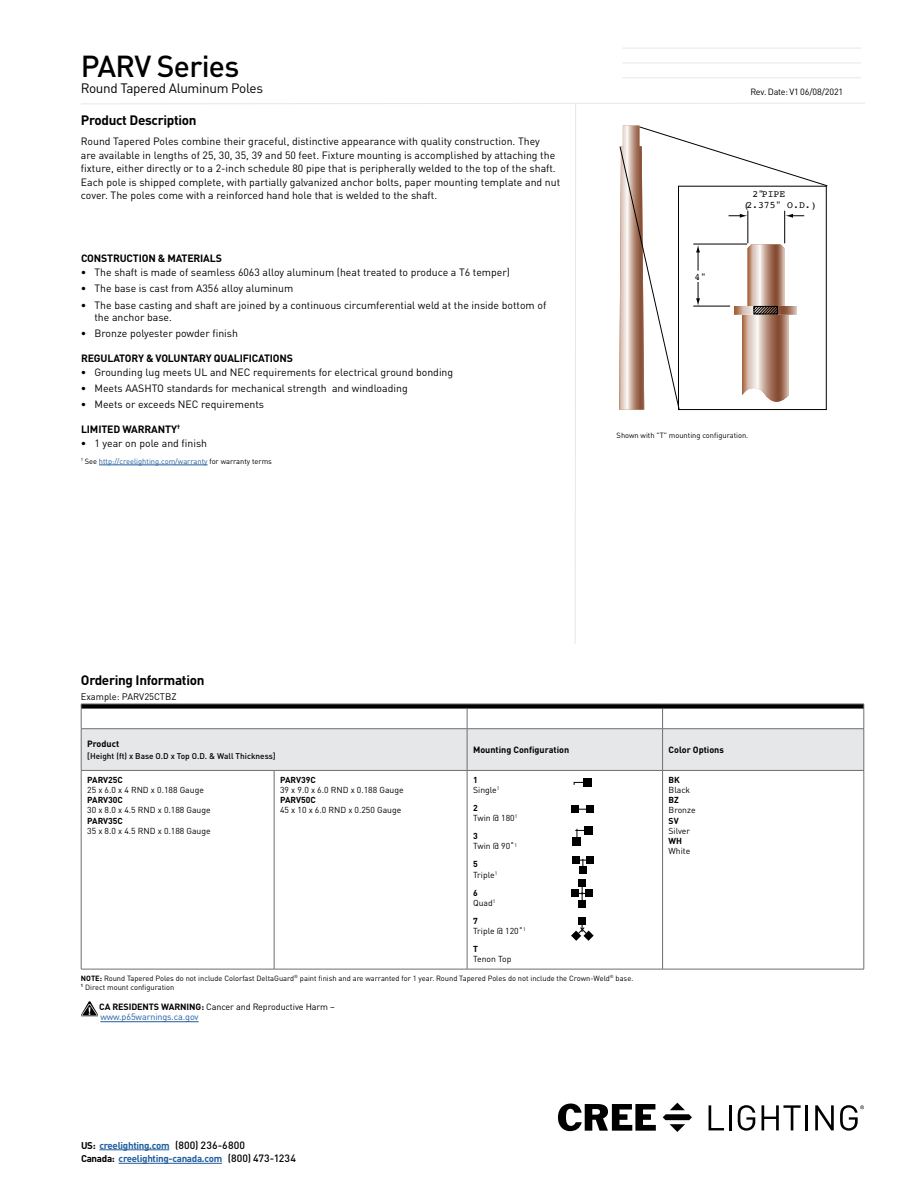
<style>
.page{position:relative;width:918px;height:1188px;background:#fff}
.page>*{position:absolute;margin:0;border:0;box-sizing:border-box;transform-origin:0 0}
.t1{font:500 30px "DINOT";letter-spacing:-.025em;color:#000}
.t2{font:700 13.5px "DINOT";letter-spacing:-.025em;color:#000}
.t3{font:13.5px "DINOT";letter-spacing:-.025em;color:#000}
.t4{font:10.5px/13.5px "DINOT";color:#000}
.t5{font:700 10.5px "DINOT";letter-spacing:-.015em;color:#000}
.t6{font:700 9.75px/13.5px "DINOT";letter-spacing:-.03em;color:#215e9e}
.t7{font:9.75px/11.7px "Courier";color:#000}
.t8{font:9.3px "DINOT";color:#000}
.t9{font:9px/10.5px "DINOT";letter-spacing:-.01em;color:#000}
.t10{font:700 9px "DINOT";color:#000}
.t11{font:8.7px/10.2px "DINOT";color:#000}
.t12{font:700 8.7px "DINOT";color:#000}
.t13{font:500 8.25px "DINOT";color:#000}
.t14{font:7.5px/9px "DINOT";color:#000}
.t15{font:7.5px "DINOT";color:#215e9e}
.s1{color:#000}
.s2{font-weight:700}
.s3{color:#215e9e}
.s4{font-weight:500;font-size:10.5px;color:#000}
</style>
<div class="page">
<svg style="left:81px;top:103px;width:784px;height:1px"></svg>
<hr style="left:99px;top:1149px;width:70px;height:1px;background:#215e9e">
<hr style="left:119px;top:1163px;width:103px;height:1px;background:#215e9e">
<svg style="left:709px;top:1105px;width:15px;height:25px"></svg>
<hr style="left:729px;top:1105px;width:2px;height:25px;background:#000">
<svg style="left:738px;top:1105px;width:17px;height:26px"></svg>
<svg style="left:762px;top:1105px;width:39px;height:25px"></svg>
<hr style="left:805px;top:1105px;width:3px;height:25px;background:#000">
<svg style="left:815px;top:1105px;width:19px;height:25px"></svg>
<svg style="left:558px;top:1104px;width:98px;height:27px"></svg>
<svg style="left:663px;top:1103px;width:29px;height:29px"></svg>
<svg style="left:840px;top:1105px;width:24px;height:26px"></svg>
<hr style="left:575px;top:103px;width:1px;height:541px;background:#e6e7e8">
<hr style="left:100px;top:1021px;width:99px;height:1px;background:#215e9e">
<img style="left:81px;top:1001px;width:17px;height:15px">
<hr style="left:622px;top:78px;width:239px;height:1px;background:#e6e7e8">
<hr style="left:622px;top:63px;width:239px;height:1px;background:#e6e7e8">
<hr style="left:622px;top:48px;width:239px;height:1px;background:#e6e7e8">
<svg style="left:619px;top:126px;width:208px;height:284px"></svg>
<svg style="left:81px;top:704px;width:784px;height:66px"></svg>
<hr style="left:81px;top:728px;width:193px;height:1px;background:#6d6e71">
<hr style="left:81px;top:729px;width:1px;height:41px;background:#6d6e71">
<hr style="left:274px;top:728px;width:193px;height:1px;background:#6d6e71">
<hr style="left:467px;top:728px;width:196px;height:1px;background:#6d6e71">
<hr style="left:467px;top:729px;width:1px;height:41px;background:#6d6e71">
<hr style="left:663px;top:728px;width:201px;height:1px;background:#6d6e71">
<hr style="left:662px;top:729px;width:1px;height:41px;background:#6d6e71">
<hr style="left:864px;top:729px;width:1px;height:41px;background:#6d6e71">
<hr style="left:81px;top:770px;width:193px;height:1px;background:#6d6e71">
<hr style="left:81px;top:771px;width:1px;height:198px;background:#6d6e71">
<hr style="left:274px;top:770px;width:193px;height:1px;background:#6d6e71">
<hr style="left:274px;top:771px;width:1px;height:198px;background:#6d6e71">
<hr style="left:467px;top:770px;width:196px;height:1px;background:#6d6e71">
<hr style="left:467px;top:771px;width:1px;height:198px;background:#6d6e71">
<hr style="left:663px;top:770px;width:201px;height:1px;background:#6d6e71">
<hr style="left:662px;top:771px;width:1px;height:198px;background:#6d6e71">
<hr style="left:864px;top:771px;width:1px;height:198px;background:#6d6e71">
<hr style="left:81px;top:969px;width:193px;height:1px;background:#6d6e71">
<hr style="left:274px;top:969px;width:193px;height:1px;background:#6d6e71">
<hr style="left:467px;top:969px;width:196px;height:1px;background:#6d6e71">
<hr style="left:663px;top:969px;width:201px;height:1px;background:#6d6e71">
<hr style="left:99px;top:465px;width:109px;height:1px;background:#215e9e">
<div style="left:583px;top:778px;width:8px;height:9px;background:#000"></div>
<div style="left:586px;top:805px;width:8px;height:8px;background:#000"></div>
<div style="left:571px;top:805px;width:8px;height:8px;background:#000"></div>
<div style="left:584px;top:826px;width:8px;height:9px;background:#000"></div>
<div style="left:573px;top:838px;width:8px;height:8px;background:#000"></div>
<svg style="left:575px;top:829px;width:9px;height:9px"></svg>
<div style="left:586px;top:856px;width:8px;height:8px;background:#000"></div>
<div style="left:572px;top:856px;width:7px;height:8px;background:#000"></div>
<div style="left:579px;top:867px;width:8px;height:7px;background:#000"></div>
<svg style="left:579px;top:859px;width:8px;height:8px"></svg>
<div style="left:578px;top:917px;width:8px;height:7px;background:#000"></div>
<svg style="left:571px;top:924px;width:23px;height:17px"></svg>
<div style="left:586px;top:889px;width:7px;height:8px;background:#000"></div>
<div style="left:571px;top:889px;width:8px;height:8px;background:#000"></div>
<div style="left:578px;top:900px;width:8px;height:7px;background:#000"></div>
<div style="left:578px;top:880px;width:8px;height:7px;background:#000"></div>
<svg style="left:579px;top:887px;width:7px;height:13px"></svg>
<h1 class="t1" style="left:81px;top:47px;width:160px">PARV Series</h1>
<p class="t3" style="left:81px;top:80px;width:184px">Round Tapered Aluminum Poles</p>
<p class="t2" style="left:81px;top:111px;width:117px">Product Description</p>
<p class="t4" style="left:81px;top:135px;width:481px">Round Tapered Poles combine their graceful, distinctive appearance with quality construction. They<br>are available in lengths of 25, 30, 35, 39 and 50 feet. Fixture mounting is accomplished by attaching the fixture, either directly or to a 2-inch schedule 80 pipe that is peripherally welded to the top of the shaft.<br>Each pole is shipped complete, with partially galvanized anchor bolts, paper mounting template and nut cover. The poles come with a reinforced hand hole that is welded to the shaft.</p>
<p class="t5" style="left:81px;top:251px;width:142px">CONSTRUCTION &amp; MATERIALS</p>
<p class="t4" style="left:81px;top:265px;width:431px">• The shaft is made of seamless 6063 alloy aluminum (heat treated to produce a T6 temper)</p>
<p class="t4" style="left:81px;top:282px;width:214px">• The base is cast from A356 alloy aluminum</p>
<p class="t4" style="left:95px;top:299px;width:453px;line-height:12px;text-indent:-14px">• The base casting and shaft are joined by a continuous circumferential weld at the inside bottom of the anchor base.</p>
<p class="t4" style="left:81px;top:326px;width:159px">• Bronze polyester powder finish</p>
<p class="t5" style="left:81px;top:351px;width:213px">REGULATORY &amp; VOLUNTARY QUALIFICATIONS</p>
<p class="t4" style="left:81px;top:365px;width:374px">• Grounding lug meets UL and NEC requirements for electrical ground bonding</p>
<p class="t4" style="left:81px;top:381px;width:328px">• Meets AASHTO standards for mechanical strength and windloading</p>
<p class="t4" style="left:81px;top:398px;width:185px">• Meets or exceeds NEC requirements</p>
<p class="t5" style="left:81px;top:422px;width:101px">LIMITED WARRANTY<sup>†</sup></p>
<p class="t4" style="left:81px;top:436px;width:128px">• 1 year on pole and finish</p>
<p class="t15" style="left:81px;top:456px;width:193px"><sup>†</sup> <span class="s1">See</span> http://creelighting.com/warranty <span class="s1">for warranty terms</span></p>
<p class="t9" style="left:750px;top:86px;width:94px">Rev. Date: V1 06/08/2021</p>
<p class="t7" style="left:695px;top:271px;width:13px">4"</p>
<p class="t7" style="left:744px;top:187px;width:74px;text-indent:9px">2"PIPE (2.375" O.D.)</p>
<p class="t14" style="left:617px;top:431px;width:133px">Shown with "T" mounting configuration.</p>
<p class="t2" style="left:81px;top:672px;width:125px">Ordering Information</p>
<p class="t8" style="left:81px;top:691px;width:97px">Example: PARV25CTBZ</p>
<p class="t10" style="left:87px;top:738px;width:34px">Product</p>
<p class="t13" style="left:87px;top:750px;width:190px">[Height (ft) x Base O.D x Top O.D. &amp; Wall Thickness]</p>
<p class="t12" style="left:87px;top:774px;width:37px">PARV25C</p>
<p class="t11" style="left:87px;top:785px;width:118px">25 x 6.0 x 4 RND x 0.188 Gauge</p>
<p class="t12" style="left:87px;top:794px;width:37px">PARV30C</p>
<p class="t11" style="left:87px;top:805px;width:125px">30 x 8.0 x 4.5 RND x 0.188 Gauge</p>
<p class="t12" style="left:87px;top:815px;width:37px">PARV35C</p>
<p class="t11" style="left:87px;top:825px;width:125px">35 x 8.0 x 4.5 RND x 0.188 Gauge</p>
<p class="t12" style="left:280px;top:774px;width:37px">PARV39C</p>
<p class="t11" style="left:280px;top:785px;width:125px">39 x 9.0 x 6.0 RND x 0.188 Gauge</p>
<p class="t12" style="left:280px;top:794px;width:37px">PARV50C</p>
<p class="t11" style="left:280px;top:805px;width:123px">45 x 10 x 6.0 RND x 0.250 Gauge</p>
<p class="t10" style="left:473px;top:744px;width:98px">Mounting Configuration</p>
<p class="t10" style="left:669px;top:744px;width:57px">Color Options</p>
<p class="t11" style="left:473px;top:775px;width:28px"><span class="s2">1<br></span>Single<sup>1</sup></p>
<p class="t11" style="left:473px;top:803px;width:46px"><span class="s2">2<br></span>Twin @ 180<sup>1</sup></p>
<p class="t11" style="left:473px;top:831px;width:46px"><span class="s2">3<br></span>Twin @ 90˚<sup>1</sup></p>
<p class="t11" style="left:473px;top:859px;width:26px"><span class="s2">5<br></span>Triple<sup>1</sup></p>
<p class="t11" style="left:473px;top:887px;width:24px"><span class="s2">6<br></span>Quad<sup>1</sup></p>
<p class="t11" style="left:473px;top:915px;width:54px"><span class="s2">7<br></span>Triple @ 120˚<sup>1</sup></p>
<p class="t12" style="left:473px;top:943px;width:6px">T</p>
<p class="t11" style="left:473px;top:954px;width:40px">Tenon Top</p>
<p class="t12" style="left:669px;top:774px;width:13px">BK</p>
<p class="t11" style="left:669px;top:785px;width:23px">Black</p>
<p class="t12" style="left:669px;top:794px;width:12px">BZ</p>
<p class="t11" style="left:669px;top:805px;width:29px">Bronze</p>
<p class="t12" style="left:669px;top:815px;width:12px">SV</p>
<p class="t11" style="left:669px;top:825px;width:23px">Silver</p>
<p class="t12" style="left:669px;top:835px;width:15px">WH</p>
<p class="t11" style="left:669px;top:846px;width:23px">White</p>
<p class="t14" style="left:81px;top:973px;width:554px"><span class="s2">NOTE:</span> Round Tapered Poles do not include Colorfast DeltaGuard<sup>®</sup> paint finish and are warranted for 1 year. Round Tapered Poles do not include the Crown-Weld<sup>®</sup> base.<br><sup>1</sup> Direct mount configuration</p>
<p class="t9" style="left:99px;top:1001px;width:237px"><span class="s2">CA RESIDENTS WARNING:</span> Cancer and Reproductive Harm – <span class="s3">www.p65warnings.ca.gov</span></p>
<p class="t6" style="left:81px;top:1138px;width:216px"><span class="s1">US:</span> creelighting.com <span class="s4">(800) 236-6800<br></span><span class="s1">Canada:</span> creelighting-canada.com <span class="s4">(800) 473-1234</span></p>
</div>
